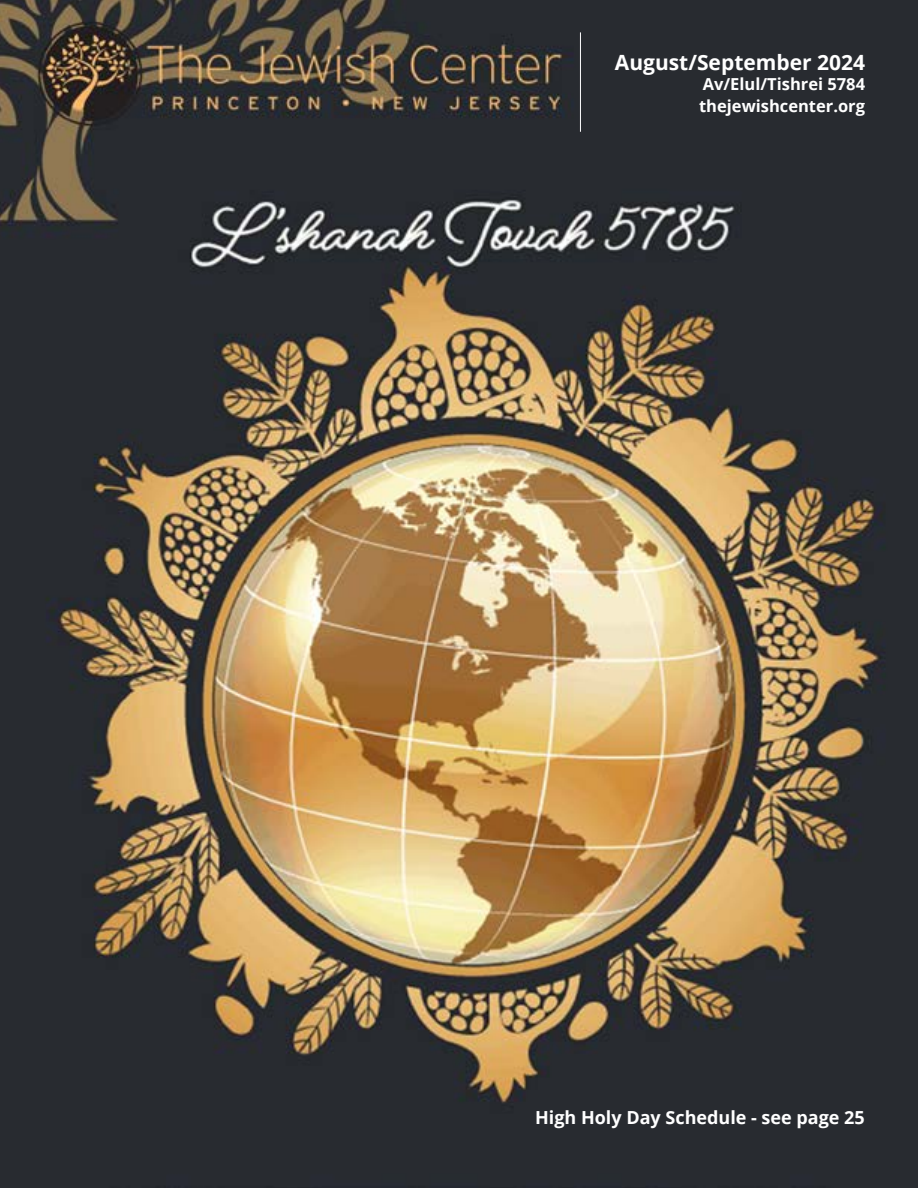
<style>
.page{position:relative;width:918px;height:1188px;background:#fff}
.page>*{position:absolute;margin:0;border:0;box-sizing:border-box;transform-origin:0 0}
.t1{font:700 21px "Open Sans";color:#fff}
.t2{font:700 18px "Open Sans";color:#fff}
.t3{font:700 16.5px/21.6px "Open Sans";color:#fff}
</style>
<div class="page">
<img style="left:0;top:0;width:918px;height:1188px">
<hr style="left:580px;top:32px;width:1px;height:100px;background:#fff">
<p class="t1" style="left:615px;top:48px;width:252px">August/September 2024</p>
<p class="t3" style="left:699px;top:73px;width:167px">Av/Elul/Tishrei 5784 thejewishcenter.org</p>
<p class="t2" style="left:535px;top:1105px;width:331px">High Holy Day Schedule - see page 25</p>
</div>
